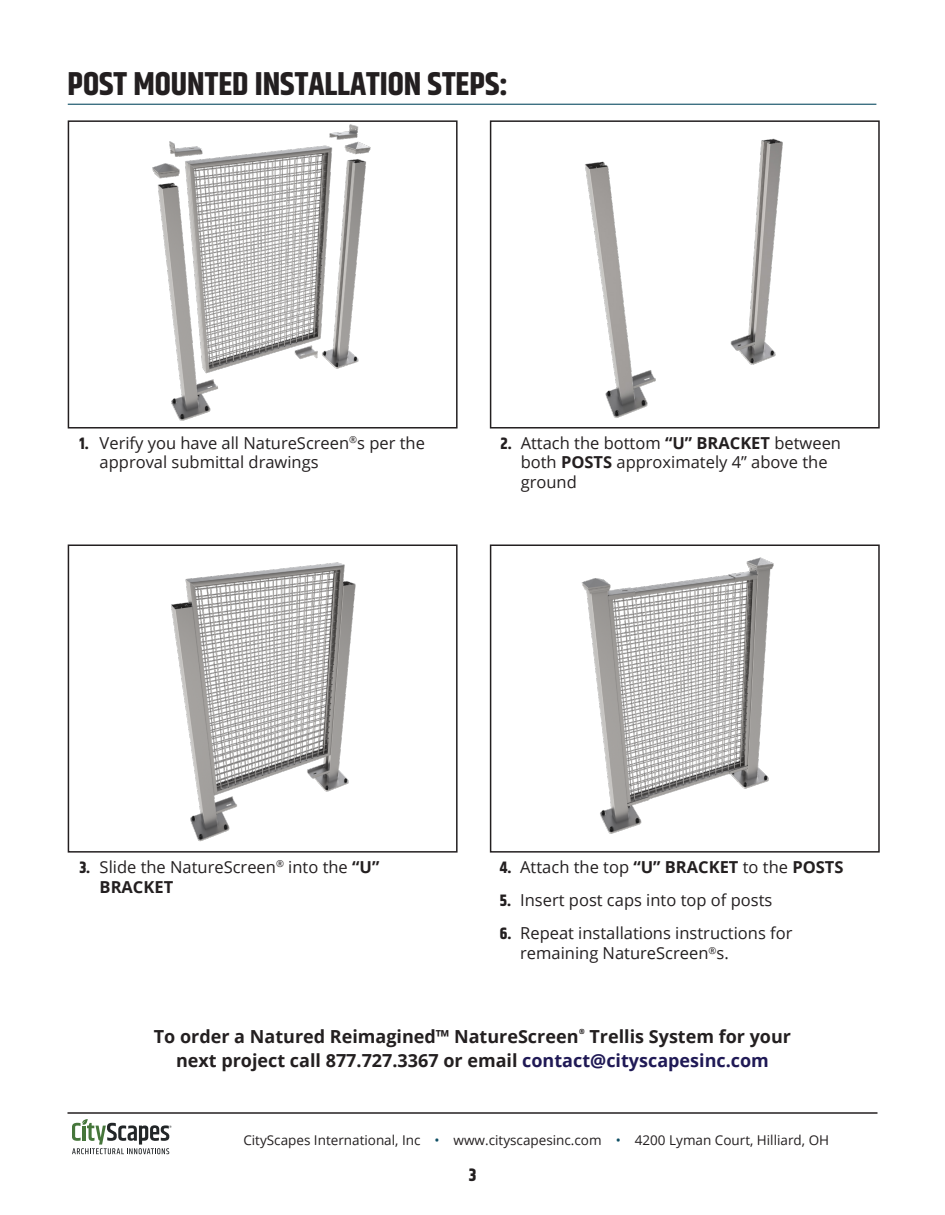
<style>
.page{position:relative;width:945px;height:1215px;background:#fff}
.page>*{position:absolute;margin:0;border:0;box-sizing:border-box;transform-origin:0 0}
.t1{font:700 33px "Khand";color:#231f20}
.t2{font:700 18px/24px "Open Sans";color:#231f20;text-align:center}
.t3{font:700 18px "Khand";color:#231f20}
.t4{font:16.5px/19.8px "Open Sans";color:#231f20}
.t5{font:13.5px "Open Sans";color:#231f20}
.s1{font-family:"Khand";font-weight:700}
.s2{font-weight:700}
.s3{color:#1f1955}
.s4{color:#0e4e64}
</style>
<div class="page">
<svg style="left:72px;top:1119px;width:99px;height:35px"></svg>
<hr style="left:68px;top:1112px;width:810px;height:2px;background:#231f20">
<hr style="left:68px;top:104px;width:808px;height:1px;background:#0e4e64">
<img style="left:152px;top:124px;width:219px;height:297px">
<div style="left:68px;top:120px;width:390px;height:309px;border:2px solid #231f20"></div>
<img style="left:585px;top:138px;width:198px;height:280px">
<div style="left:490px;top:120px;width:390px;height:309px;border:2px solid #231f20"></div>
<img style="left:171px;top:562px;width:185px;height:280px">
<div style="left:68px;top:544px;width:390px;height:309px;border:2px solid #231f20"></div>
<img style="left:581px;top:557px;width:193px;height:277px">
<div style="left:490px;top:544px;width:390px;height:309px;border:2px solid #231f20"></div>
<h1 class="t1" style="left:68px;top:60px;width:442px">POST MOUNTED INSTALLATION STEPS:</h1>
<p class="t4" style="left:100px;top:432px;width:327px;text-indent:-20px"><span class="s1">1.</span> Verify you have all NatureScreen<sup>®</sup>s per the approval submittal drawings</p>
<p class="t4" style="left:521px;top:432px;width:322px;text-indent:-20px"><span class="s1">2.</span> Attach the bottom <span class="s2">“U” BRACKET</span> between both <span class="s2">POSTS</span> approximately 4” above the ground</p>
<p class="t4" style="left:100px;top:857px;width:281px;text-indent:-20px"><span class="s1">3.</span> Slide the NatureScreen<sup>®</sup> into the <span class="s2">“U”<br>BRACKET</span></p>
<p class="t4" style="left:500px;top:857px;width:345px"><span class="s1">4.</span> Attach the top <span class="s2">“U” BRACKET</span> to the <span class="s2">POSTS</span></p>
<p class="t4" style="left:500px;top:890px;width:274px"><span class="s1">5.</span> Insert post caps into top of posts</p>
<p class="t4" style="left:520px;top:923px;width:274px;text-indent:-20px"><span class="s1">6.</span> Repeat installations instructions for remaining NatureScreen<sup>®</sup>s.</p>
<p class="t2" style="left:154px;top:1024px;width:639px">To order a Natured Reimagined™ NatureScreen<sup>®</sup> Trellis System for your next project call 877.727.3367 or email <span class="s3">contact@cityscapesinc.com</span></p>
<p class="t5" style="left:243px;top:1131px;width:587px">CityScapes International, Inc <span class="s4">•</span> www.cityscapesinc.com <span class="s4">•</span> 4200 Lyman Court, Hilliard, OH</p>
<p class="t3" style="left:469px;top:1162px;width:9px">3</p>
</div>
